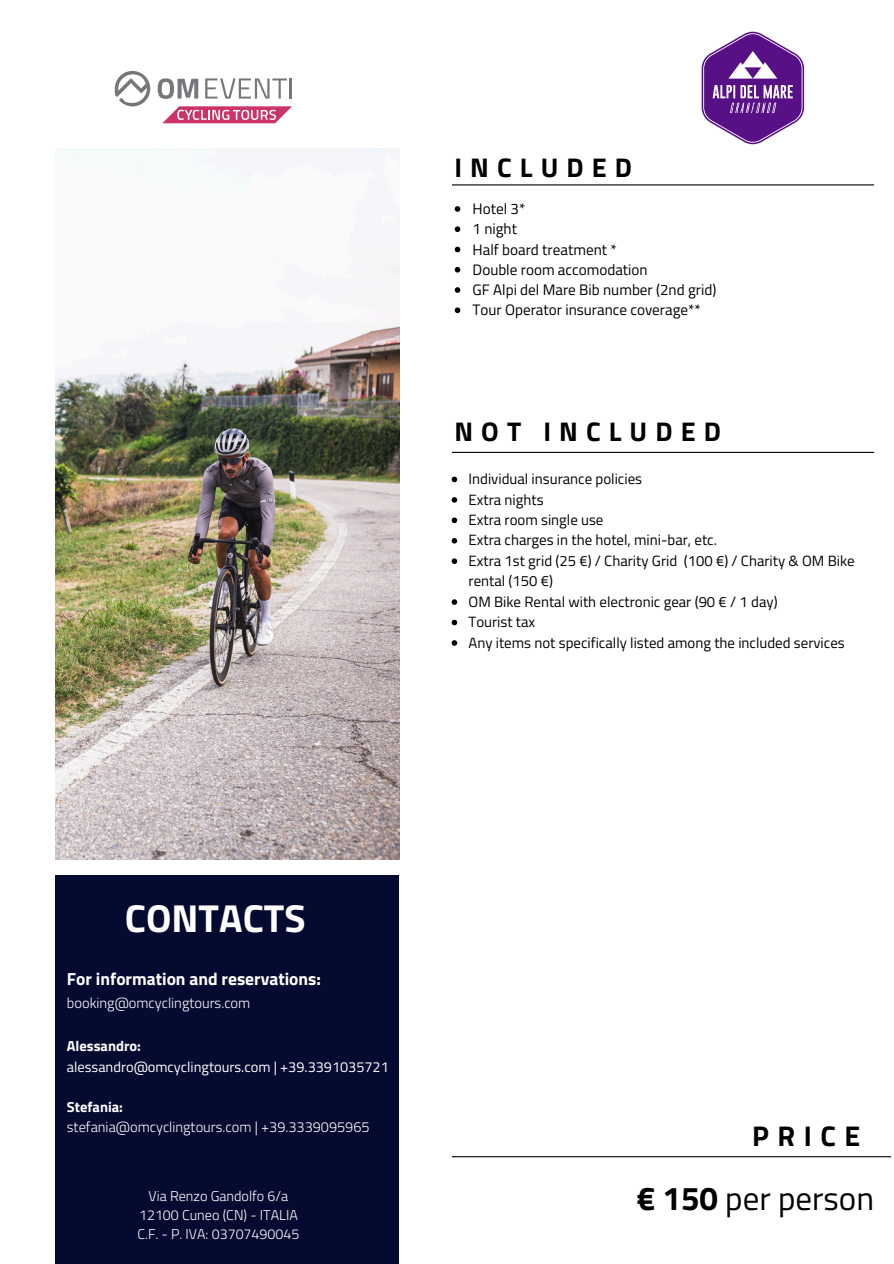
<style>
.page{position:relative;width:894px;height:1264px;background:#fff}
.page>*{position:absolute;margin:0;border:0;box-sizing:border-box;transform-origin:0 0}
.t1{font:700 39px "Titillium Web";color:#fff}
.t2{font:33px "Titillium Web";color:#000}
.t3{font:700 28.5px "Titillium Web";letter-spacing:.3em;color:#000}
.t4{font:700 27px "Titillium Web";letter-spacing:.3em;color:#000}
.t5{font:700 17.55px "Titillium Web";color:#fff}
.t6{font:15.15px "Titillium Web";color:#000}
.t7{font:14.85px/20.4px "Titillium Web";color:#000}
.t8{font:300 14.55px "Titillium Web";color:#fff}
.t9{font:14.55px "Titillium Web";color:#fff}
.t10{font:700 14.55px "Titillium Web";color:#fff}
.t11{font:300 14.25px "Titillium Web";color:#fff}
.s1{font-weight:700}
</style>
<div class="page">
<img style="left:56px;top:148px;width:343px;height:711px">
<hr style="left:452px;top:184px;width:421px;height:1px;background:#000">
<hr style="left:452px;top:1156px;width:438px;height:1px;background:#000">
<hr style="left:452px;top:452px;width:421px;height:1px;background:#000">
<svg style="left:701px;top:32px;width:102px;height:112px"></svg>
<svg style="left:158px;top:78px;width:40px;height:21px"></svg>
<svg style="left:205px;top:78px;width:82px;height:21px"></svg>
<hr style="left:290px;top:78px;width:2px;height:21px;background:#76777b">
<svg style="left:115px;top:71px;width:35px;height:35px"></svg>
<svg style="left:162px;top:106px;width:130px;height:17px"></svg>
<div style="left:56px;top:875px;width:342px;height:388px;background:#050a30"></div>
<svg style="left:454px;top:206px;width:6px;height:6px"></svg>
<svg style="left:454px;top:226px;width:6px;height:6px"></svg>
<svg style="left:454px;top:247px;width:6px;height:5px"></svg>
<svg style="left:454px;top:267px;width:6px;height:5px"></svg>
<svg style="left:454px;top:287px;width:6px;height:6px"></svg>
<svg style="left:454px;top:307px;width:6px;height:6px"></svg>
<svg style="left:451px;top:476px;width:6px;height:6px"></svg>
<svg style="left:451px;top:497px;width:6px;height:5px"></svg>
<svg style="left:451px;top:517px;width:6px;height:6px"></svg>
<svg style="left:451px;top:538px;width:6px;height:5px"></svg>
<svg style="left:451px;top:558px;width:6px;height:6px"></svg>
<svg style="left:451px;top:599px;width:6px;height:6px"></svg>
<svg style="left:451px;top:619px;width:6px;height:6px"></svg>
<svg style="left:451px;top:640px;width:6px;height:5px"></svg>
<p class="t4" style="left:454px;top:146px;width:179px">INCLUDED</p>
<p class="t6" style="left:472px;top:197px;width:54px">Hotel 3*</p>
<p class="t6" style="left:472px;top:217px;width:46px">1 night</p>
<p class="t6" style="left:472px;top:237px;width:146px">Half board treatment *</p>
<p class="t6" style="left:472px;top:258px;width:176px">Double room accomodation</p>
<h3 class="t6" style="left:472px;top:278px;width:245px">GF Alpi del Mare Bib number (2nd grid)</h3>
<p class="t6" style="left:472px;top:298px;width:230px">Tour Operator insurance coverage**</p>
<p class="t4" style="left:454px;top:410px;width:268px">NOT INCLUDED</p>
<p class="t7" style="left:468px;top:468px;width:175px">Individual insurance policies</p>
<p class="t7" style="left:468px;top:489px;width:76px">Extra nights</p>
<p class="t7" style="left:468px;top:509px;width:136px">Extra room single use</p>
<p class="t7" style="left:468px;top:529px;width:250px">Extra charges in the hotel, mini-bar, etc.</p>
<p class="t7" style="left:468px;top:550px;width:387px">Extra 1st grid (25 €) / Charity Grid (100 €) / Charity &amp; OM Bike rental (150 €)</p>
<p class="t7" style="left:468px;top:591px;width:310px">OM Bike Rental with electronic gear (90 € / 1 day)</p>
<p class="t7" style="left:468px;top:611px;width:68px">Tourist tax</p>
<p class="t7" style="left:468px;top:632px;width:377px">Any items not specifically listed among the included services</p>
<p class="t1" style="left:125px;top:887px;width:182px">CONTACTS</p>
<p class="t5" style="left:67px;top:965px;width:255px">For information and reservations:</p>
<p class="t8" style="left:67px;top:991px;width:185px">booking@omcyclingtours.com</p>
<p class="t10" style="left:67px;top:1034px;width:75px">Alessandro:</p>
<p class="t9" style="left:67px;top:1055px;width:323px">alessandro@omcyclingtours.com | +39.3391035721</p>
<h3 class="t10" style="left:67px;top:1095px;width:57px">Stefania:</h3>
<p class="t8" style="left:67px;top:1115px;width:304px">stefania@omcyclingtours.com | +39.3339095965</p>
<p class="t11" style="left:148px;top:1184px;width:141px">Via Renzo Gandolfo 6/a</p>
<h1 class="t11" style="left:139px;top:1203px;width:160px">12100 Cuneo (CN) - ITALIA</h1>
<h4 class="t11" style="left:137px;top:1222px;width:164px">C.F. - P. IVA: 03707490045</h4>
<p class="t3" style="left:752px;top:1113px;width:110px">PRICE</p>
<p class="t2" style="left:636px;top:1172px;width:239px"><span class="s1">€ 150</span> per person</p>
</div>
